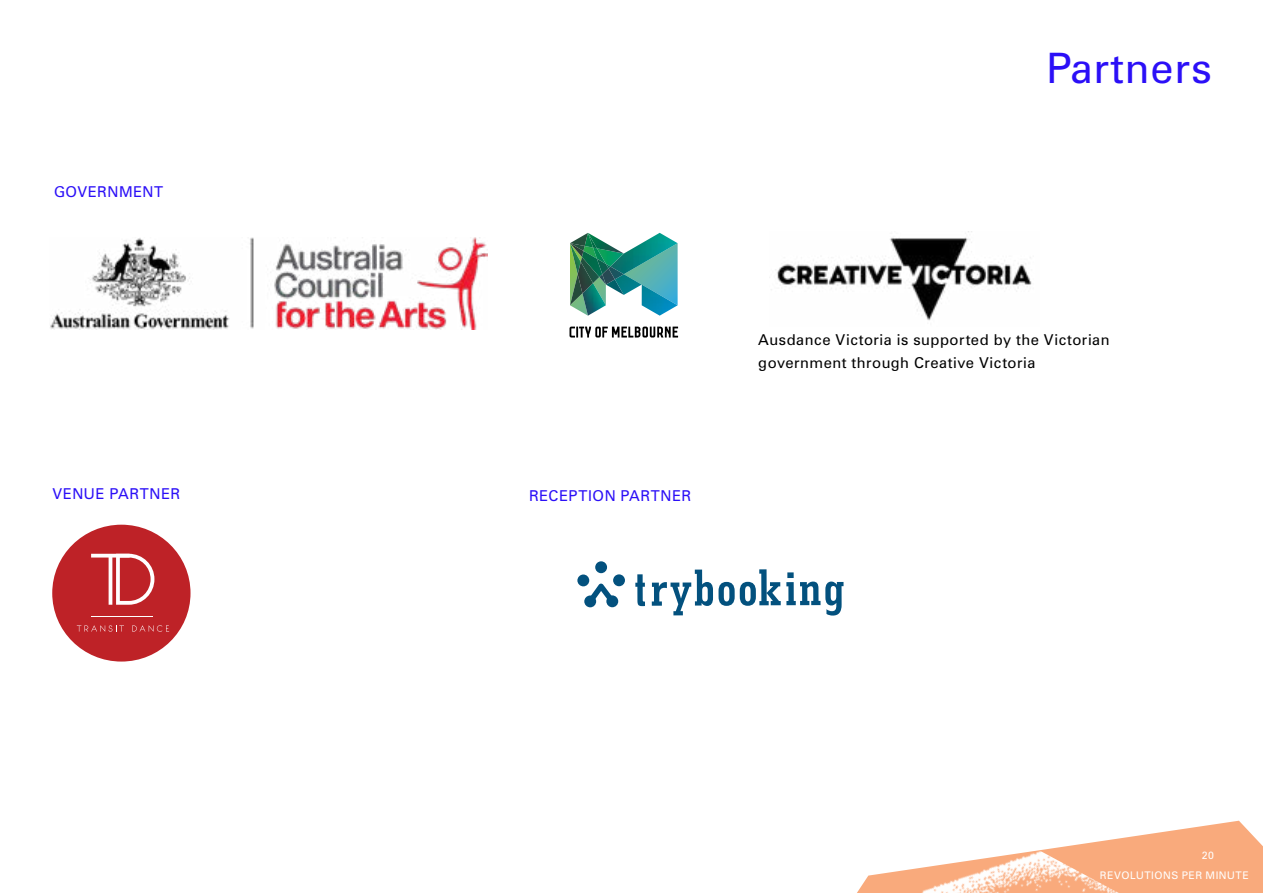
<style>
.page{position:relative;width:1263px;height:893px;background:#fff}
.page>*{position:absolute;margin:0;border:0;box-sizing:border-box;transform-origin:0 0}
.t1{font:42px "Zurich BT";letter-spacing:.025em;color:#2b0ff7}
.t2{font:15px/22.5px "Zurich BT";letter-spacing:.035em;color:#000}
.t3{font:15px "Zurich BT";letter-spacing:.04em;color:#2b0ff7}
.t4{font:10.5px "Zurich BT";letter-spacing:.05em;color:#fff}
</style>
<div class="page">
<svg style="left:1035px;top:821px;width:228px;height:72px"></svg>
<img style="left:857px;top:851px;width:286px;height:42px">
<img style="left:50px;top:237px;width:437px;height:93px">
<img style="left:570px;top:233px;width:108px;height:83px">
<img style="left:570px;top:233px;width:18px;height:13px">
<img style="left:588px;top:233px;width:9px;height:15px">
<svg style="left:569px;top:327px;width:109px;height:11px"></svg>
<div style="left:52px;top:525px;width:138px;height:137px;background:#be2227;border-radius:50%"></div>
<svg style="left:77px;top:625px;width:47px;height:7px"></svg>
<svg style="left:132px;top:625px;width:37px;height:7px"></svg>
<svg style="left:91px;top:554px;width:63px;height:51px"></svg>
<hr style="left:92px;top:616px;width:61px;height:1px;background:#fff">
<svg style="left:635px;top:574px;width:10px;height:32px"></svg>
<svg style="left:652px;top:569px;width:191px;height:47px"></svg>
<div style="left:595px;top:561px;width:12px;height:12px;background:#03517e;border-radius:50%"></div>
<div style="left:577px;top:574px;width:12px;height:12px;background:#03517e;border-radius:50%"></div>
<div style="left:613px;top:574px;width:12px;height:12px;background:#03517e;border-radius:50%"></div>
<div style="left:606px;top:595px;width:12px;height:12px;background:#03517e;border-radius:50%"></div>
<div style="left:584px;top:595px;width:12px;height:12px;background:#03517e;border-radius:50%"></div>
<svg style="left:588px;top:584px;width:26px;height:19px"></svg>
<img style="left:775px;top:237px;width:257px;height:84px">
<p class="t3" style="left:54px;top:183px;width:111px">GOVERNMENT</p>
<p class="t3" style="left:52px;top:485px;width:129px">VENUE PARTNER</p>
<p class="t3" style="left:529px;top:487px;width:164px">RECEPTION PARTNER</p>
<h1 class="t1" style="left:1046px;top:43px;width:167px">Partners</h1>
<p class="t2" style="left:758px;top:328px;width:353px">Ausdance Victoria is supported by the Victorian government through Creative Victoria</p>
<p class="t4" style="left:1202px;top:849px;width:14px">20</p>
<p class="t4" style="left:1100px;top:869px;width:150px">REVOLUTIONS PER MINUTE</p>
</div>
